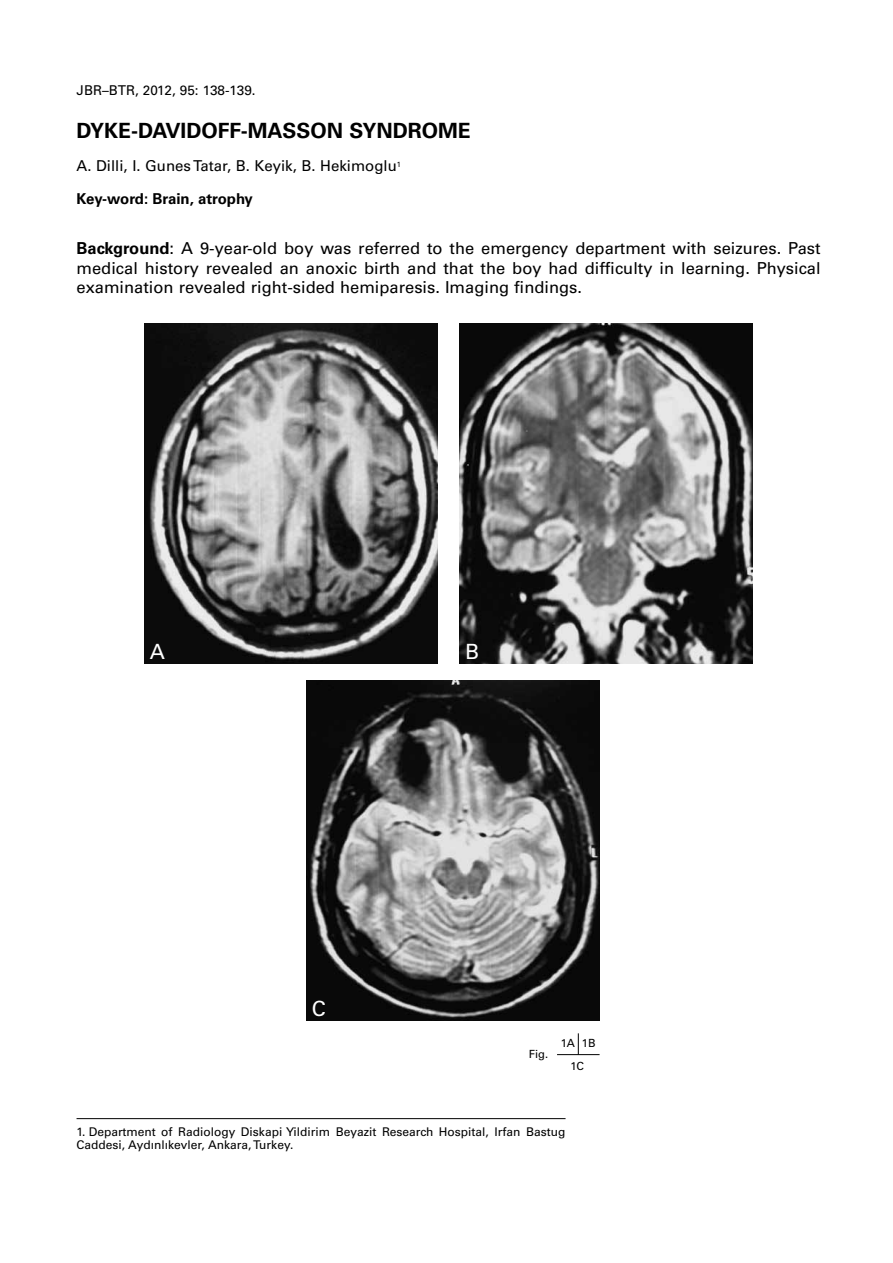
<style>
.page{position:relative;width:893px;height:1263px;background:#fff}
.page>*{position:absolute;margin:0;border:0;box-sizing:border-box;transform-origin:0 0}
.t1{font:700 21px "Univers";color:#000}
.t2{font:21px "Univers";color:#fff}
.t3{font:16.5px/19.5px "Univers";color:#000;text-align:justify}
.t4{font:15px "Univers";color:#000}
.t5{font:700 15px "Univers";color:#000}
.t6{font:13.5px "Univers";color:#000}
.t7{font:12px/13.5px "Univers";color:#000}
.t8{font:11.25px "Univers";color:#000}
.s1{font-weight:700}
</style>
<div class="page">
<img style="left:145px;top:323px;width:293px;height:340px">
<img style="left:459px;top:323px;width:294px;height:340px">
<img style="left:306px;top:680px;width:294px;height:340px">
<hr style="left:77px;top:1118px;width:489px;height:1px;background:#000">
<hr style="left:557px;top:1054px;width:43px;height:1px;background:#000">
<svg style="left:578px;top:1033px;width:1px;height:21px"></svg>
<p class="t6" style="left:77px;top:85px;width:181px">JBR–BTR, 2012, 95: 138-139.</p>
<p class="t1" style="left:77px;top:123px;width:396px">DYKE-DAVIDOFF-MASSON SYNDROME</p>
<p class="t4" style="left:77px;top:161px;width:326px">A. Dilli, I. GunesTatar, B. Keyik, B. Hekimoglu<sup>1</sup></p>
<p class="t5" style="left:77px;top:194px;width:178px">Key-word: Brain, atrophy</p>
<p class="t3" style="left:77px;top:240px;width:746px"><span class="s1">Background</span>: A 9-year-old boy was referred to the emergency department with seizures. Past medical history revealed an anoxic birth and that the boy had difficulty in learning. Physical examination revealed right-sided hemiparesis. Imaging findings.</p>
<p class="t2" style="left:150px;top:644px;width:17px">A</p>
<p class="t2" style="left:465px;top:644px;width:16px">B</p>
<p class="t2" style="left:312px;top:1001px;width:16px">C</p>
<p class="t8" style="left:529px;top:1050px;width:21px">Fig.</p>
<p class="t8" style="left:561px;top:1039px;width:37px">1A 1B</p>
<p class="t8" style="left:570px;top:1062px;width:15px">1C</p>
<p class="t7" style="left:77px;top:1126px;width:490px">1. Department of Radiology Diskapi Yildirim Beyazit Research Hospital, Irfan Bastug<br>Caddesi, Aydınlıkevler, Ankara,Turkey.</p>
</div>
